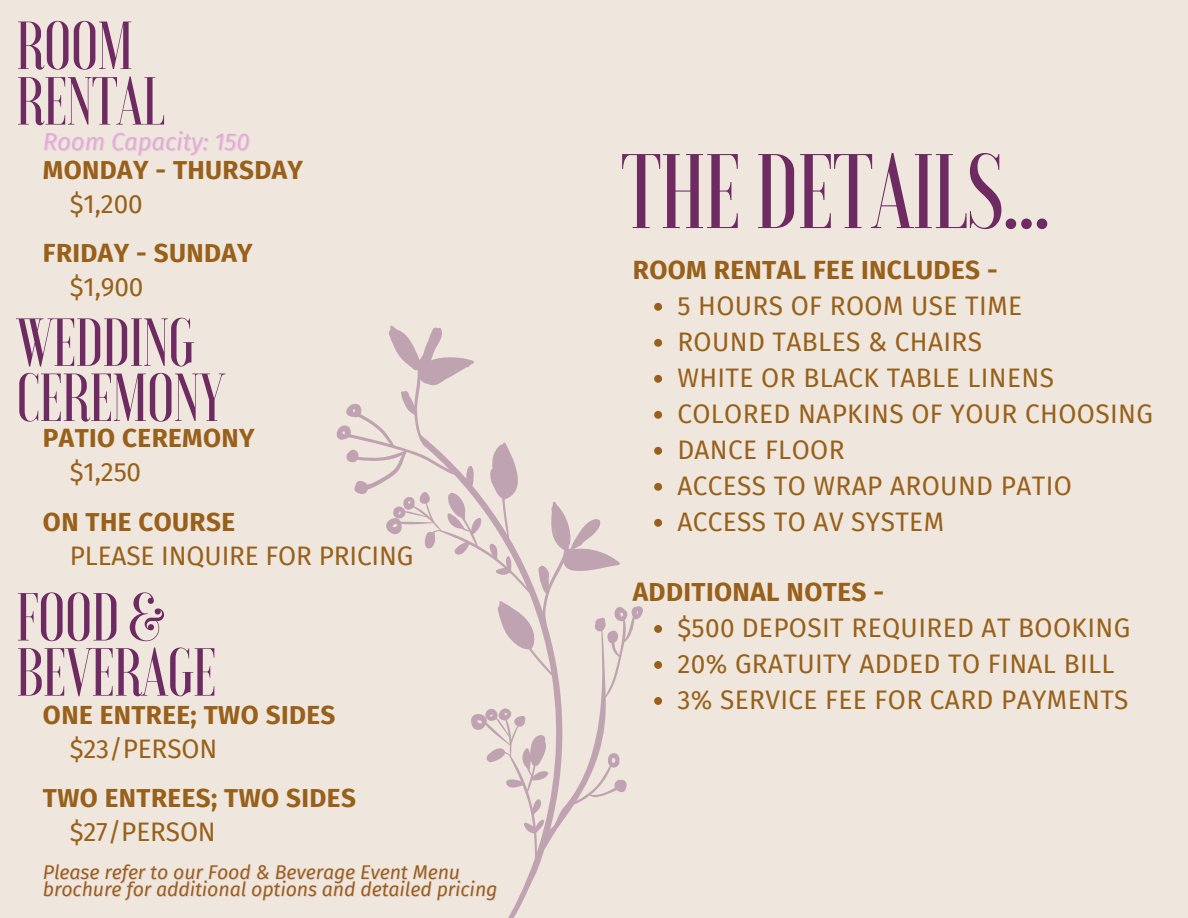
<style>
.page{position:relative;width:1188px;height:918px;background:#efe7dd}
.page>*{position:absolute;margin:0;border:0;box-sizing:border-box;transform-origin:0 0}
.t1{font:500 105.75px "Voga";letter-spacing:-.02em;color:#6e2b62}
.t2{font:500 67.8px/55.2px "Voga";letter-spacing:-.02em;color:#6e2b62}
.t3{font:26.25px "Fira Sans";letter-spacing:.015em;color:#98601a}
.t4{font:700 26.25px "Fira Sans";letter-spacing:.015em;color:#98601a}
.t5{font:700 26.1px "Fira Sans";letter-spacing:.015em;color:#98601a}
.t6{font:26.1px "Fira Sans";letter-spacing:-.005em;color:#98601a}
.t7{font:italic 24px "Fira Sans";letter-spacing:-.005em;color:#e2acd7}
.t8{font:italic 19.5px "Fira Sans";letter-spacing:-.005em;color:#98601a}
</style>
<div class="page">
<svg style="left:336px;top:304px;width:326px;height:614px"></svg>
<h2 class="t2" style="left:16px;top:18px;width:151px">ROOM<br>RENTAL</h2>
<p class="t7" style="left:43px;top:127px;width:208px">Room Capacity: 150</p>
<h1 class="t5" style="left:43px;top:154px;width:262px">MONDAY - THURSDAY</h1>
<h5 class="t6" style="left:70px;top:188px;width:74px">$1,200</h5>
<h3 class="t5" style="left:43px;top:238px;width:211px">FRIDAY - SUNDAY</h3>
<h3 class="t6" style="left:70px;top:272px;width:75px">$1,900</h3>
<p class="t2" style="left:16px;top:315px;width:211px">WEDDING<br>CEREMONY</p>
<h5 class="t5" style="left:43px;top:423px;width:213px">PATIO CEREMONY</h5>
<p class="t6" style="left:70px;top:457px;width:73px">$1,250</p>
<h6 class="t5" style="left:43px;top:506px;width:194px">ON THE COURSE</h6>
<p class="t6" style="left:70px;top:540px;width:345px">PLEASE INQUIRE FOR PRICING</p>
<p class="t2" style="left:16px;top:590px;width:202px">FOOD&amp;<br>BEVERAGE</p>
<p class="t5" style="left:43px;top:700px;width:294px">ONE ENTREE; TWO SIDES</p>
<h4 class="t6" style="left:70px;top:734px;width:149px">$23/PERSON</h4>
<h3 class="t5" style="left:43px;top:783px;width:314px">TWO ENTREES; TWO SIDES</h3>
<h3 class="t6" style="left:70px;top:817px;width:148px">$27/PERSON</h3>
<h4 class="t8" style="left:43px;top:861px;width:419px">Please refer to our Food &amp; Beverage Event Menu</h4>
<p class="t8" style="left:43px;top:878px;width:456px">brochure for additional options and detailed pricing</p>
<p class="t1" style="left:620px;top:139px;width:432px">THE DETAILS...</p>
<p class="t4" style="left:633px;top:255px;width:367px">ROOM RENTAL FEE INCLUDES -</p>
<p class="t3" style="left:677px;top:291px;width:346px">5 HOURS OF ROOM USE TIME</p>
<p class="t3" style="left:677px;top:327px;width:306px">ROUND TABLES &amp; CHAIRS</p>
<p class="t3" style="left:677px;top:363px;width:378px">WHITE OR BLACK TABLE LINENS</p>
<h2 class="t3" style="left:677px;top:399px;width:477px">COLORED NAPKINS OF YOUR CHOOSING</h2>
<p class="t3" style="left:677px;top:435px;width:169px">DANCE FLOOR</p>
<h3 class="t3" style="left:677px;top:471px;width:396px">ACCESS TO WRAP AROUND PATIO</h3>
<h5 class="t3" style="left:677px;top:507px;width:268px">ACCESS TO AV SYSTEM</h5>
<h3 class="t4" style="left:633px;top:577px;width:253px">ADDITIONAL NOTES -</h3>
<h4 class="t3" style="left:677px;top:613px;width:455px">$500 DEPOSIT REQUIRED AT BOOKING</h4>
<h2 class="t3" style="left:677px;top:649px;width:439px">20% GRATUITY ADDED TO FINAL BILL</h2>
<h6 class="t3" style="left:677px;top:685px;width:453px">3% SERVICE FEE FOR CARD PAYMENTS</h6>
</div>
